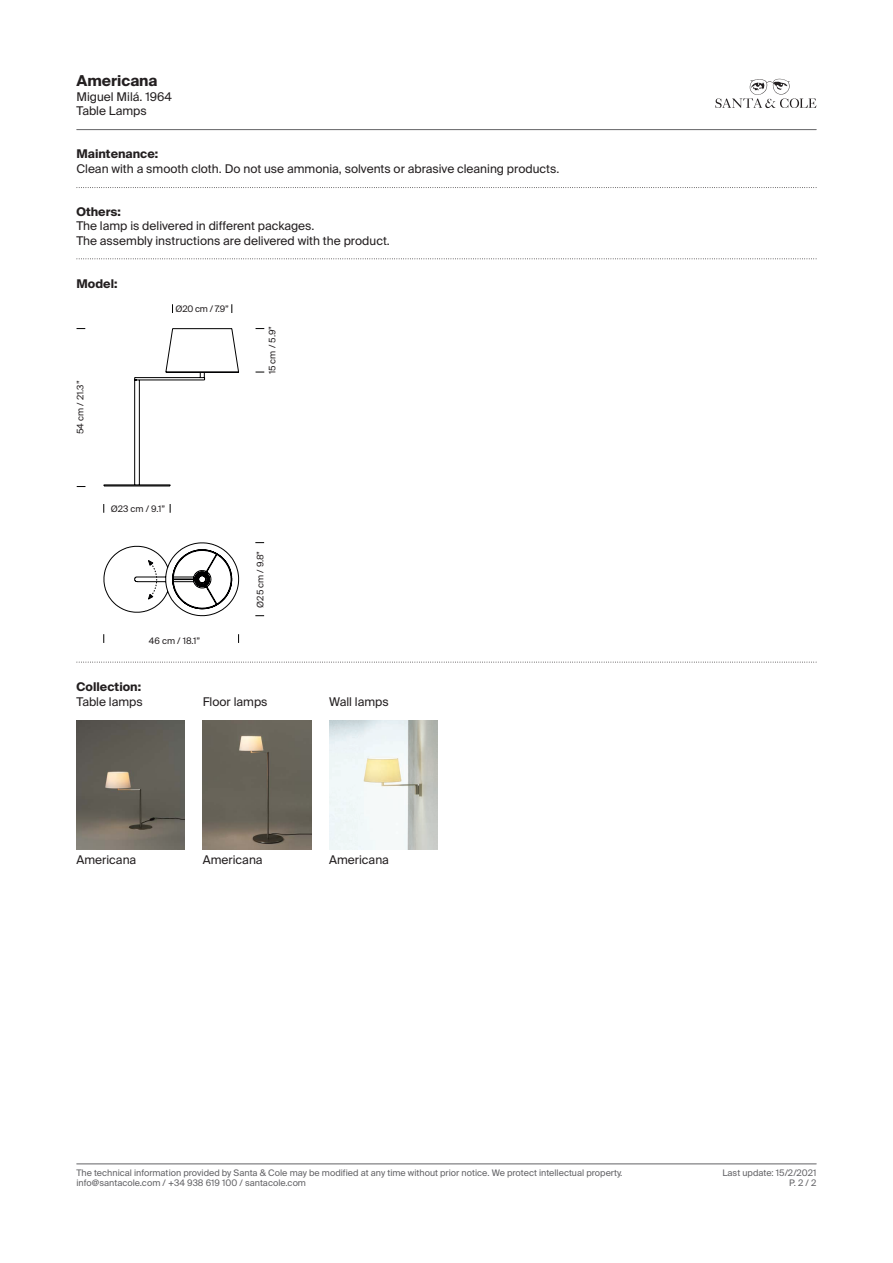
<style>
.page{position:relative;width:893px;height:1263px;background:#fff}
.page>*{position:absolute;margin:0;border:0;box-sizing:border-box;transform-origin:0 0}
.t1{font:700 15px "Suisse Intl";color:#231f20}
.t2{font:12px/14.4px "Suisse Intl";color:#231f20}
.t3{font:700 12px "Suisse Intl";color:#231f20}
.t4{font:9px "Suisse Intl";color:#636366}
.COTA{font:9px "Suisse Intl";color:#231f20}
.s1{font-weight:700}
</style>
<div class="page">
<svg style="left:715px;top:79px;width:101px;height:29px"></svg>
<hr style="left:77px;top:129px;width:739px;height:1px;background:#636366">
<hr style="left:77px;top:1163px;width:739px;height:1px;background:#636366">
<svg style="left:77px;top:258px;width:740px;height:1px"></svg>
<svg style="left:77px;top:187px;width:740px;height:1px"></svg>
<svg style="left:77px;top:662px;width:740px;height:1px"></svg>
<img style="left:77px;top:720px;width:108px;height:130px">
<img style="left:203px;top:720px;width:108px;height:130px">
<img style="left:329px;top:720px;width:108px;height:130px">
<svg style="left:104px;top:328px;width:135px;height:158px"></svg>
<svg style="left:104px;top:542px;width:135px;height:74px"></svg>
<p class="t1" style="left:77px;top:72px;width:83px">Americana</p>
<p class="t2" style="left:77px;top:89px;width:97px">Miguel Milá. 1964<br>Table Lamps</p>
<p class="t2" style="left:77px;top:147px;width:484px"><span class="s1">Maintenance:<br></span>Clean with a smooth cloth. Do not use ammonia, solvents or abrasive cleaning products.</p>
<p class="t2" style="left:77px;top:205px;width:239px"><span class="s1">Others:<br></span>The lamp is delivered in different packages.</p>
<p class="t2" style="left:77px;top:233px;width:315px">The assembly instructions are delivered with the product.</p>
<p class="t3" style="left:77px;top:277px;width:42px">Model:</p>
<p class="COTA" style="left:75px;top:434px;width:55px;rotate:-90deg">54 cm / 21.3”</p>
<p class="COTA" style="left:176px;top:304px;width:55px">Ø20 cm / 7.9”</p>
<p class="COTA" style="left:111px;top:504px;width:56px">Ø23 cm / 9.1”</p>
<p class="COTA" style="left:149px;top:635px;width:53px">46 cm / 18.1”</p>
<p class="COTA" style="left:267px;top:374px;width:50px;rotate:-90deg">15 cm / 5.9”</p>
<p class="COTA" style="left:255px;top:608px;width:58px;rotate:-90deg">Ø25 cm / 9.8”</p>
<p class="t3" style="left:77px;top:680px;width:66px">Collection:</p>
<p class="t2" style="left:77px;top:694px;width:68px">Table lamps</p>
<p class="t2" style="left:203px;top:694px;width:66px">Floor lamps</p>
<p class="t2" style="left:329px;top:694px;width:61px">Wall lamps</p>
<p class="t2" style="left:77px;top:853px;width:61px">Americana</p>
<p class="t2" style="left:203px;top:853px;width:61px">Americana</p>
<p class="t2" style="left:329px;top:853px;width:61px">Americana</p>
<p class="t4" style="left:77px;top:1167px;width:547px">The technical information provided by Santa &amp; Cole may be modified at any time without prior notice. We protect intellectual property.</p>
<p class="t4" style="left:722px;top:1167px;width:95px">Last update: 15/2/2021</p>
<p class="t4" style="left:77px;top:1178px;width:231px">info@santacole.com / +34 938 619 100 / santacole.com</p>
<p class="t4" style="left:789px;top:1178px;width:29px">P. 2 / 2</p>
</div>
